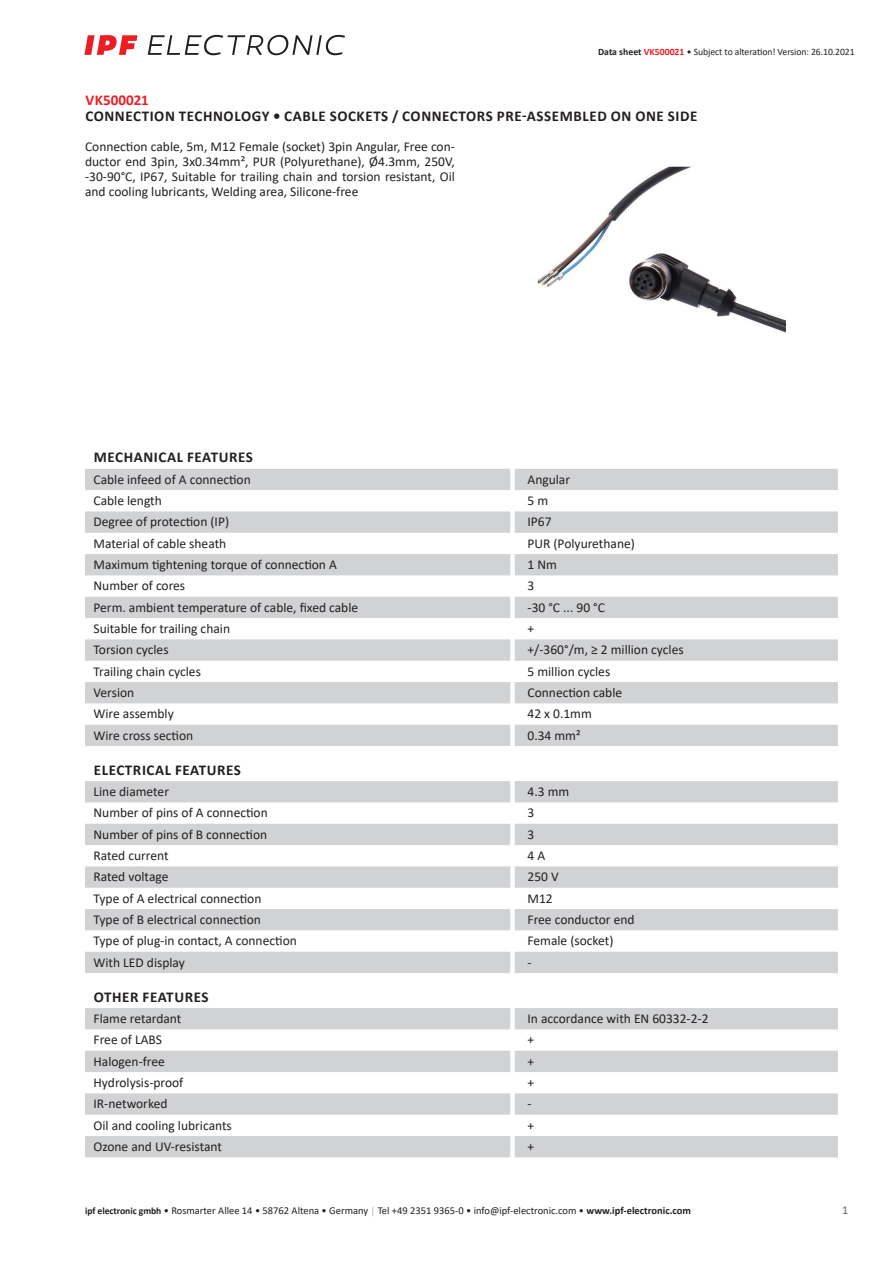
<style>
.page{position:relative;width:893px;height:1263px;background:#fff}
.page>*{position:absolute;margin:0;border:0;box-sizing:border-box;transform-origin:0 0}
.t1{font:700 15px "Calibri";letter-spacing:.04em;color:#231f20}
.t2{font:700 15px "Calibri";color:#ee1d23}
.t3{font:13.5px/15px "Calibri";color:#231f20;text-align:justify}
.t4{font:12px "Calibri";color:#636366}
.t5{font:10.5px "Calibri";color:#231f20}
.t6{font:9.75px "Calibri";letter-spacing:-.005em;color:#231f20}
.s1{font-weight:700}
.s2{font-weight:700;color:#ee1d23}
.s3{font-weight:700;font-size:9.75px}
.s4{font-size:9.75px;color:#a8a9ad}
</style>
<div class="page">
<svg style="left:148px;top:35px;width:197px;height:20px"></svg>
<svg style="left:84px;top:35px;width:54px;height:20px"></svg>
<svg style="left:85px;top:469px;width:753px;height:277px;fill:#d1d2d4"></svg>
<svg style="left:85px;top:781px;width:753px;height:192px;fill:#d1d2d4"></svg>
<svg style="left:85px;top:1008px;width:753px;height:149px;fill:#d1d2d4"></svg>
<img style="left:537px;top:166px;width:248px;height:167px">
<p class="t6" style="left:598px;top:45px;width:258px"><span class="s1">Data sheet</span> <span class="s2">VK500021</span> • Subject to alteration! Version: 26.10.2021</p>
<p class="t2" style="left:85px;top:89px;width:65px">VK500021</p>
<p class="t1" style="left:85px;top:106px;width:614px">CONNECTION TECHNOLOGY • CABLE SOCKETS / CONNECTORS PRE-ASSEMBLED ON ONE SIDE</p>
<p class="t3" style="left:85px;top:139px;width:371px">Connection cable, 5m, M12 Female (socket) 3pin Angular, Free con&shy;ductor end 3pin, 3x0.34mm², PUR (Polyurethane), Ø4.3mm, 250V, -30-90°C, IP67, Suitable for trailing chain and torsion resistant, Oil and cooling lubricants, Welding area, Silicone-free</p>
<p class="t1" style="left:94px;top:447px;width:161px">MECHANICAL FEATURES</p>
<p class="t3" style="left:94px;top:471px;width:159px">Cable infeed of A connection</p>
<p class="t3" style="left:527px;top:471px;width:44px">Angular</p>
<p class="t3" style="left:94px;top:493px;width:70px">Cable length</p>
<p class="t3" style="left:527px;top:493px;width:22px">5m</p>
<p class="t3" style="left:94px;top:514px;width:137px">Degree of protection (IP)</p>
<p class="t3" style="left:527px;top:514px;width:26px">IP67</p>
<p class="t3" style="left:94px;top:535px;width:134px">Material of cable sheath</p>
<p class="t3" style="left:527px;top:535px;width:109px">PUR (Polyurethane)</p>
<p class="t3" style="left:94px;top:557px;width:245px">Maximum tightening torque of connection A</p>
<p class="t3" style="left:527px;top:557px;width:31px">1 Nm</p>
<p class="t3" style="left:94px;top:578px;width:93px">Number of cores</p>
<p class="t3" style="left:527px;top:578px;width:8px">3</p>
<p class="t3" style="left:94px;top:599px;width:266px">Perm. ambient temperature of cable, fixed cable</p>
<p class="t3" style="left:527px;top:599px;width:79px">-30 °C ... 90 °C</p>
<p class="t3" style="left:94px;top:621px;width:138px">Suitable for trailing chain</p>
<p class="t3" style="left:527px;top:621px;width:8px">+</p>
<p class="t3" style="left:94px;top:642px;width:77px">Torsion cycles</p>
<p class="t3" style="left:527px;top:642px;width:158px">+/-360°/m, ≥ 2 million cycles</p>
<p class="t3" style="left:94px;top:663px;width:109px">Trailing chain cycles</p>
<p class="t3" style="left:527px;top:663px;width:84px">5 million cycles</p>
<p class="t3" style="left:94px;top:685px;width:42px">Version</p>
<p class="t3" style="left:527px;top:685px;width:96px">Connection cable</p>
<p class="t3" style="left:94px;top:706px;width:82px">Wire assembly</p>
<p class="t3" style="left:527px;top:706px;width:66px">42 x 0.1mm</p>
<p class="t3" style="left:94px;top:727px;width:101px">Wire cross section</p>
<p class="t3" style="left:527px;top:727px;width:55px">0.34 mm²</p>
<p class="t1" style="left:94px;top:759px;width:149px">ELECTRICAL FEATURES</p>
<p class="t3" style="left:94px;top:784px;width:77px">Line diameter</p>
<p class="t3" style="left:527px;top:784px;width:43px">4.3 mm</p>
<p class="t3" style="left:94px;top:805px;width:176px">Number of pins of A connection</p>
<p class="t3" style="left:527px;top:805px;width:8px">3</p>
<p class="t3" style="left:94px;top:826px;width:175px">Number of pins of B connection</p>
<p class="t3" style="left:527px;top:826px;width:8px">3</p>
<p class="t3" style="left:94px;top:848px;width:77px">Rated current</p>
<p class="t3" style="left:527px;top:848px;width:19px">4A</p>
<p class="t3" style="left:94px;top:869px;width:76px">Rated voltage</p>
<p class="t3" style="left:527px;top:869px;width:33px">250 V</p>
<p class="t3" style="left:94px;top:890px;width:169px">Type of A electrical connection</p>
<p class="t3" style="left:527px;top:890px;width:27px">M12</p>
<p class="t3" style="left:94px;top:912px;width:169px">Type of B electrical connection</p>
<p class="t3" style="left:527px;top:912px;width:109px">Free conductor end</p>
<p class="t3" style="left:94px;top:933px;width:205px">Type of plug-in contact, A connection</p>
<p class="t3" style="left:527px;top:933px;width:88px">Female (socket)</p>
<p class="t3" style="left:94px;top:954px;width:93px">With LED display</p>
<p class="t3" style="left:527px;top:954px;width:6px">-</p>
<p class="t1" style="left:94px;top:986px;width:116px">OTHER FEATURES</p>
<p class="t3" style="left:94px;top:1011px;width:89px">Flame retardant</p>
<p class="t3" style="left:527px;top:1011px;width:183px">In accordance with EN 60332-2-2</p>
<p class="t3" style="left:94px;top:1032px;width:70px">Free of LABS</p>
<p class="t3" style="left:527px;top:1032px;width:8px">+</p>
<p class="t3" style="left:94px;top:1053px;width:73px">Halogen-free</p>
<p class="t3" style="left:527px;top:1053px;width:8px">+</p>
<p class="t3" style="left:94px;top:1075px;width:91px">Hydrolysis-proof</p>
<p class="t3" style="left:527px;top:1075px;width:8px">+</p>
<p class="t3" style="left:94px;top:1096px;width:75px">IR-networked</p>
<p class="t3" style="left:527px;top:1096px;width:6px">-</p>
<p class="t3" style="left:94px;top:1117px;width:140px">Oil and cooling lubricants</p>
<p class="t3" style="left:527px;top:1117px;width:8px">+</p>
<p class="t3" style="left:94px;top:1139px;width:130px">Ozone and UV-resistant</p>
<p class="t3" style="left:527px;top:1139px;width:8px">+</p>
<p class="t5" style="left:85px;top:1203px;width:608px"><span class="s3">ipf electronic gmbh</span> • Rosmarter Allee 14 • 58762 Altena • Germany <span class="s4">│</span> Tel +49 2351 9365-0 • info@ipf-electronic.com • <span class="s1">www.ipf-electronic.com</span></p>
<p class="t4" style="left:842px;top:1201px;width:8px">1</p>
</div>
